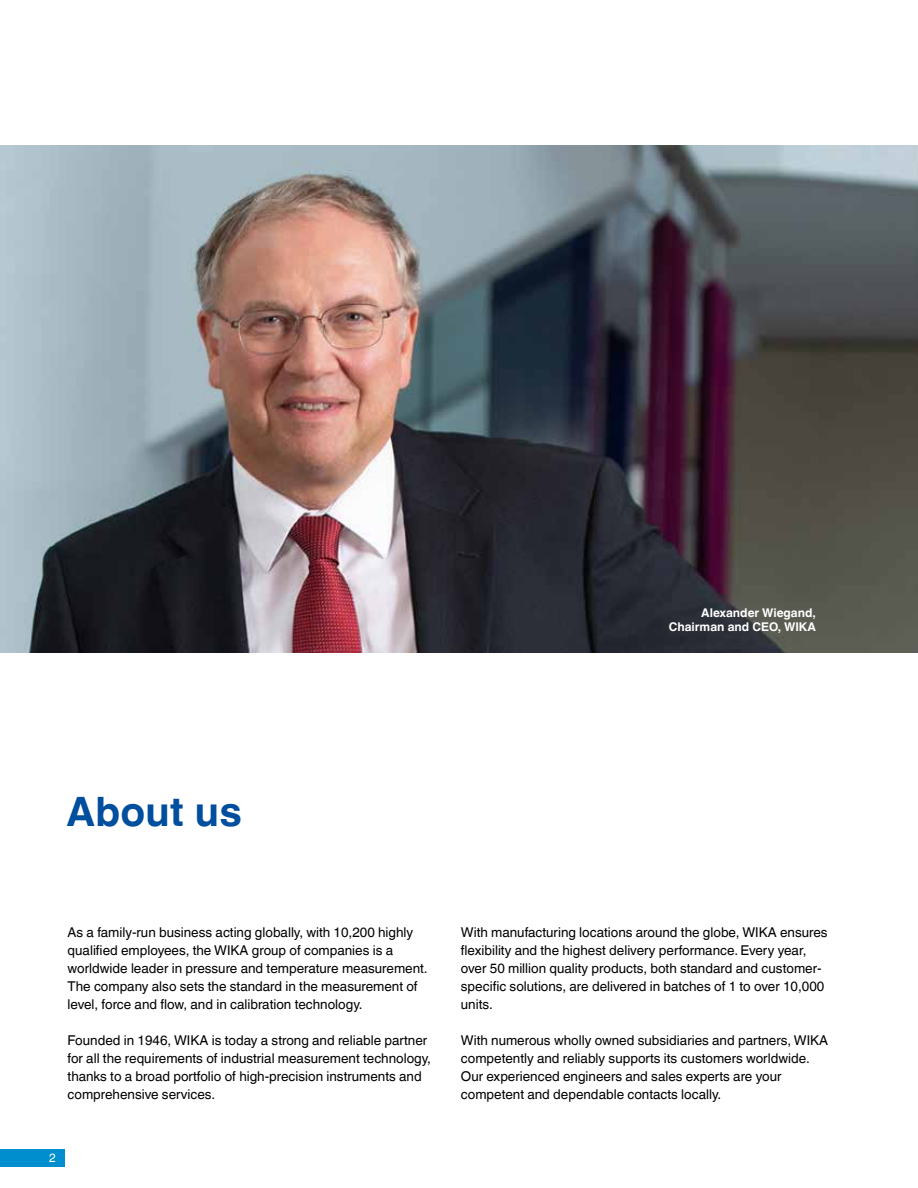
<style>
.page{position:relative;width:918px;height:1188px;background:#fff}
.page>*{position:absolute;margin:0;border:0;box-sizing:border-box;transform-origin:0 0}
.t1{font:700 40.5px "Helvetica World";color:#004e9e}
.t2{font:13.5px/18px "Helvetica World";color:#000}
.t3{font:700 12px/14.4px "Helvetica World";color:#fff;text-align:right}
.t4{font:12px "Helvetica World";color:#fff}
</style>
<div class="page">
<img style="left:0;top:146px;width:918px;height:507px">
<div style="left:0;top:1149px;width:64px;height:17px;background:#008ecf"></div>
<p class="t3" style="left:669px;top:606px;width:149px">Alexander Wiegand,<br>Chairman and CEO, WIKA</p>
<h1 class="t1" style="left:67px;top:788px;width:177px">About us</h1>
<p class="t2" style="left:68px;top:924px;width:362px">As a family-run business acting globally, with 10,200 highly qualified employees, the WIKA group of companies is a worldwide leader in pressure and temperature measurement.<br>The company also sets the standard in the measurement of level, force and flow, and in calibration technology.</p>
<p class="t2" style="left:68px;top:1032px;width:365px">Founded in 1946, WIKA is today a strong and reliable partner for all the requirements of industrial measurement technology, thanks to a broad portfolio of high-precision instruments and comprehensive services.</p>
<p class="t4" style="left:49px;top:1151px;width:8px">2</p>
<p class="t2" style="left:461px;top:924px;width:368px">With manufacturing locations around the globe, WIKA ensures flexibility and the highest delivery performance. Every year, over 50 million quality products, both standard and customer&shy;specific solutions, are delivered in batches of 1 to over 10,000 units.</p>
<p class="t2" style="left:461px;top:1032px;width:369px">With numerous wholly owned subsidiaries and partners, WIKA competently and reliably supports its customers worldwide.<br>Our experienced engineers and sales experts are your competent and dependable contacts locally.</p>
</div>
